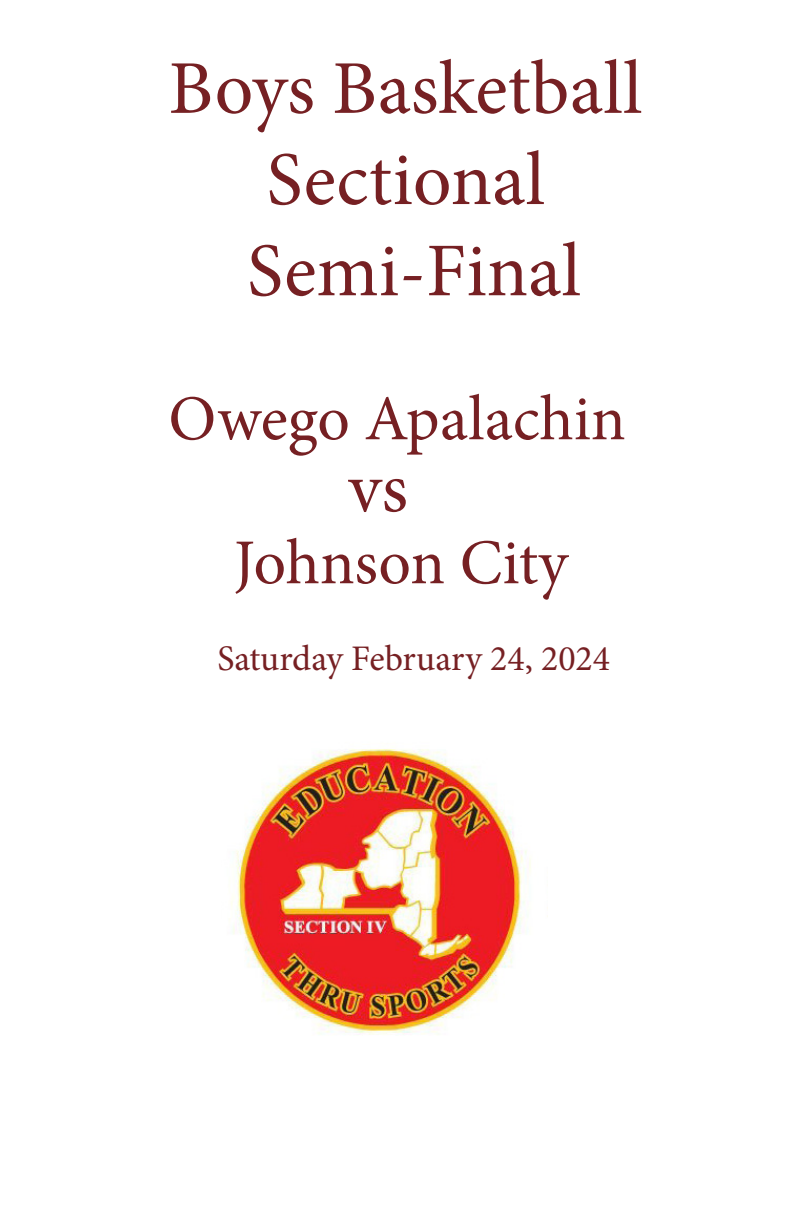
<style>
.page{position:relative;width:792px;height:1224px;background:#fff}
.page>*{position:absolute;margin:0;border:0;box-sizing:border-box;transform-origin:0 0}
.t1{font:76px "Minion Pro";color:#762023}
.t2{font:72px "Minion Pro";color:#762023}
.t3{font:64px "Minion Pro";color:#762023}
.t4{font:36px "Minion Pro";color:#762023}
</style>
<div class="page">
<img style="left:231px;top:749px;width:300px;height:286px">
<p class="t1" style="left:168px;top:38px;width:475px">Boys Basketball</p>
<p class="t1" style="left:266px;top:129px;width:280px">Sectional</p>
<p class="t1" style="left:247px;top:220px;width:335px">Semi-Final</p>
<p class="t3" style="left:168px;top:376px;width:459px">Owego Apalachin</p>
<p class="t2" style="left:348px;top:440px;width:61px">vs</p>
<p class="t3" style="left:234px;top:520px;width:336px">Johnson City</p>
<p class="t4" style="left:217px;top:634px;width:394px">Saturday February 24, 2024</p>
</div>
